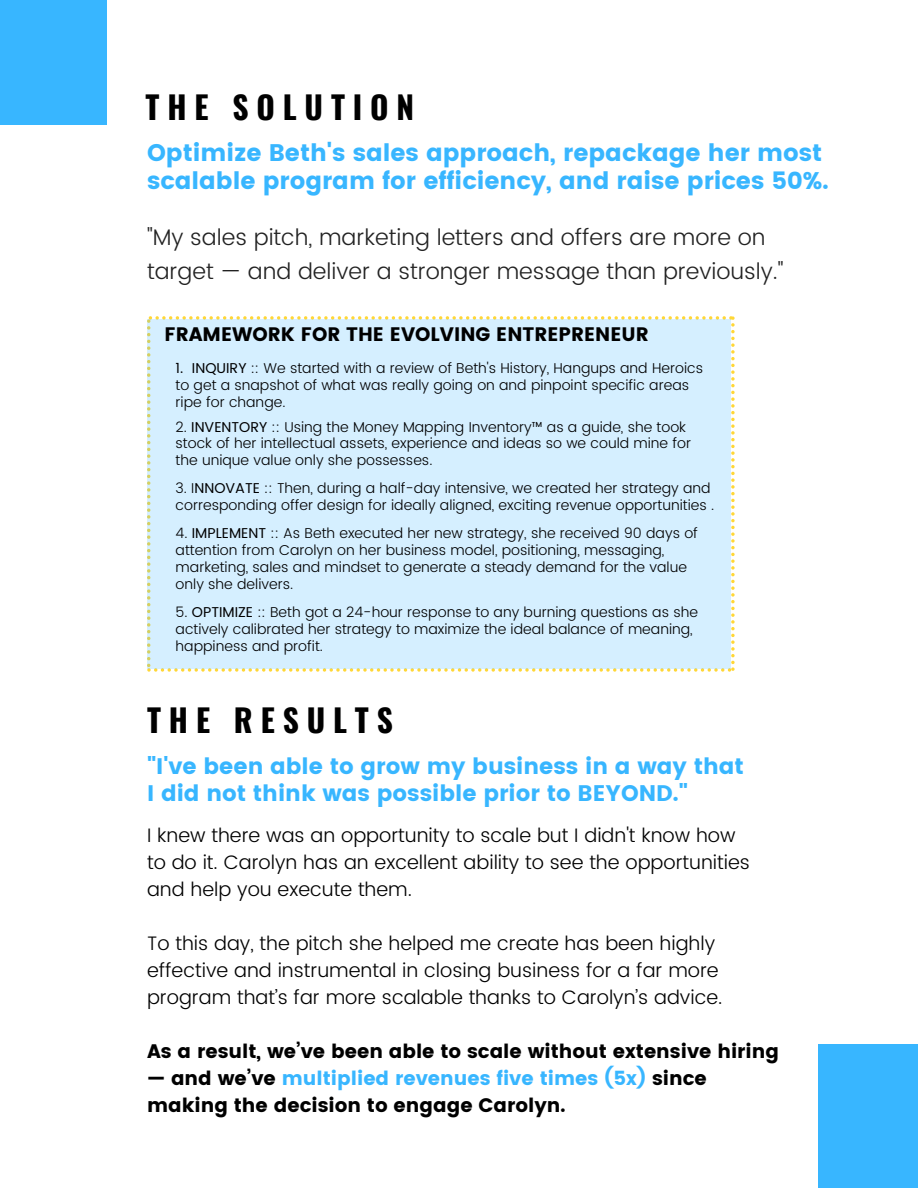
<style>
.page{position:relative;width:918px;height:1188px;background:#fff}
.page>*{position:absolute;margin:0;border:0;box-sizing:border-box;transform-origin:0 0}
.t1{font:700 31.5px "Oswald";letter-spacing:.25em;color:#000}
.t2{font:24px/28.2px "Poppins";color:#38b6ff}
.t3{font:300 22.5px/33.8px "Poppins";color:#222}
.t4{font:22.5px/27px "Poppins";color:#38b6ff}
.t5{font:300 19.5px/27px "Poppins";color:#000}
.t6{font:19.5px/27px "Poppins";color:#000}
.t7{font:300 14.25px/16.8px "Poppins";color:#000}
.s1{font-weight:400}
.s2{color:#38b6ff}
</style>
<div class="page">
<div style="left:0;top:0;width:106px;height:124px;background:#38b6ff"></div>
<svg style="left:147px;top:316px;width:588px;height:356px"></svg>
<div style="left:147px;top:319px;width:584px;height:350px;background:#d5efff"></div>
<div style="left:819px;top:1044px;width:99px;height:144px;background:#38b6ff"></div>
<h4 class="t1" style="left:146px;top:82px;width:270px">THE SOLUTION</h4>
<p class="t2" style="left:147px;top:138px;width:683px">Optimize Beth's sales approach, repackage her most scalable program for efficiency, and raise prices 50%.</p>
<h6 class="t3" style="left:147px;top:220px;width:638px">"My sales pitch, marketing letters and offers are more on target — and deliver a stronger message than previously."</h6>
<p class="t6" style="left:164px;top:321px;width:486px">FRAMEWORK FOR THE EVOLVING ENTREPRENEUR</p>
<p class="t7" style="left:176px;top:360px;width:529px"><span class="s1">1. INQUIRY</span> :: We started with a review of Beth's History, Hangups and Heroics to get a snapshot of what was really going on and pinpoint specific areas ripe for change.</p>
<p class="t7" style="left:176px;top:418px;width:517px">2. <span class="s1">INVENTORY</span> :: Using the Money Mapping Inventory™ as a guide, she took stock of her intellectual assets, experience and ideas so we could mine for the unique value only she possesses.</p>
<h1 class="t7" style="left:176px;top:480px;width:540px">3. I<span class="s1">NNOVATE</span> :: Then, during a half-day intensive, we created her strategy and corresponding offer design for ideally aligned, exciting revenue opportunities .</h1>
<h2 class="t7" style="left:176px;top:525px;width:524px">4. <span class="s1">IMPLEMENT</span> :: As Beth executed her new strategy, she received 90 days of attention from Carolyn on her business model, positioning, messaging, marketing, sales and mindset to generate a steady demand for the value only she delivers.</h2>
<h6 class="t7" style="left:176px;top:604px;width:524px">5. <span class="s1">OPTIMIZE</span> :: Beth got a 24-hour response to any burning questions as she actively calibrated her strategy to maximize the ideal balance of meaning, happiness and profit.</h6>
<p class="t1" style="left:147px;top:695px;width:247px">THE RESULTS</p>
<p class="t4" style="left:147px;top:753px;width:598px">"I've been able to grow my business in a way that<br>I did not think was possible prior to BEYOND."</p>
<h1 class="t5" style="left:147px;top:822px;width:604px">I knew there was an opportunity to scale but I didn't know how to do it. Carolyn has an excellent ability to see the opportunities and help you execute them.</h1>
<h2 class="t5" style="left:147px;top:930px;width:577px">To this day, the pitch she helped me create has been highly effective and instrumental in closing business for a far more program that’s far more scalable thanks to Carolyn’s advice.</h2>
<h3 class="t6" style="left:147px;top:1038px;width:634px">As a result, we’ve been able to scale without extensive hiring</h3>
<h3 class="t6" style="left:147px;top:1065px;width:561px">— and we’ve <span class="s2">multiplied revenues five times (5x)</span> since making the decision to engage Carolyn.</h3>
</div>
